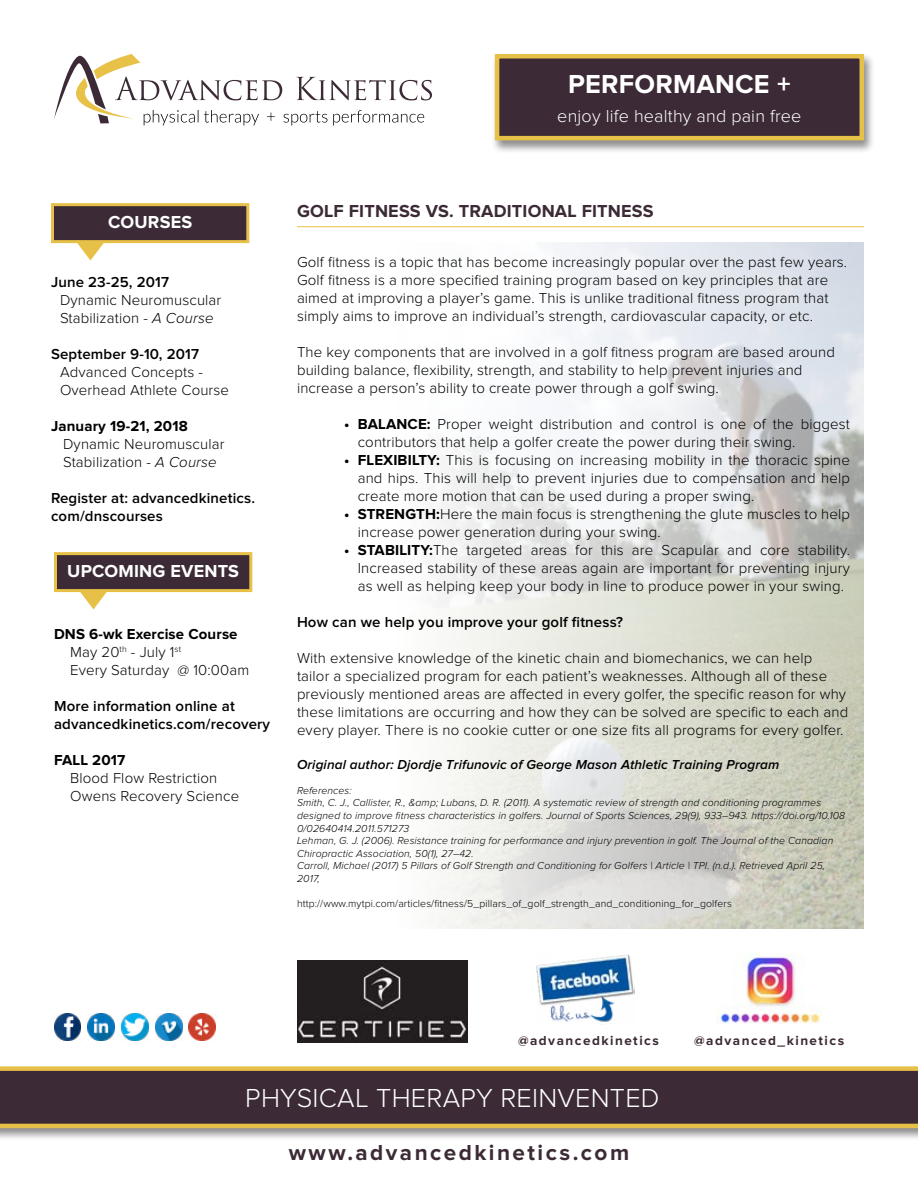
<style>
.page{position:relative;width:918px;height:1188px;background:#fff}
.page>*{position:absolute;margin:0;border:0;box-sizing:border-box;transform-origin:0 0}
.t1{font:300 27px "Proxima Nova";letter-spacing:.01em;color:#fff}
.t2{font:700 27px "Proxima Nova";letter-spacing:.01em;color:#fff}
.t3{font:700 22.5px "Proxima Nova";letter-spacing:.11em;color:#3c2b36}
.t4{font:700 18px "Proxima Nova";letter-spacing:.01em;color:#3c2b36}
.t5{font:300 18px "Proxima Nova";letter-spacing:.01em;color:#fff}
.t6{font:700 18px "Proxima Nova";letter-spacing:.01em;color:#fff}
.t7{font:300 15px/18px "Proxima Nova";letter-spacing:.01em;color:#000}
.t8{font:600 15px/18px "Proxima Nova";letter-spacing:.01em;color:#000}
.t9{font:700 15px "Proxima Nova";letter-spacing:.01em;color:#000}
.t10{font:italic 600 13.5px "Proxima Nova";letter-spacing:.01em;color:#000}
.t11{font:700 13.5px "Proxima Nova";letter-spacing:.11em;color:#3c2b36}
.t12{font:italic 300 10.5px/12.6px "Proxima Nova";letter-spacing:.01em;color:#000}
.t13{font:300 10.5px "Proxima Nova";letter-spacing:.01em;color:#000}
.s1{font-style:italic}
.s2{font-weight:700}
</style>
<div class="page">
<img style="left:437px;top:243px;width:427px;height:686px">
<div style="left:491px;top:53px;width:383px;height:100px;background:#000;opacity:.45"></div>
<div style="left:495px;top:54px;width:369px;height:86px;background:#3c2b36;border:4px solid #e7c047"></div>
<svg style="left:54px;top:54px;width:378px;height:71px"></svg>
<hr style="left:297px;top:226px;width:567px;height:1px;background:#e7c047">
<div style="left:54px;top:552px;width:198px;height:40px;background:#3c2b36;border:3px solid #e7c047"></div>
<svg style="left:79px;top:590px;width:29px;height:19px"></svg>
<div style="left:0;top:1066px;width:918px;height:75px;background:#000;opacity:.45"></div>
<svg style="left:0;top:1066px;width:918px;height:62px"></svg>
<img style="left:54px;top:1014px;width:27px;height:27px">
<img style="left:88px;top:1014px;width:27px;height:27px">
<img style="left:122px;top:1014px;width:26px;height:27px">
<img style="left:155px;top:1014px;width:27px;height:27px">
<img style="left:189px;top:1014px;width:27px;height:27px">
<div style="left:51px;top:203px;width:198px;height:40px;background:#3c2b36;border:3px solid #e7c047"></div>
<svg style="left:76px;top:241px;width:29px;height:19px"></svg>
<img style="left:297px;top:961px;width:171px;height:81px">
<img style="left:718px;top:953px;width:102px;height:71px">
<img style="left:536px;top:954px;width:99px;height:71px">
<h1 class="t2" style="left:568px;top:72px;width:224px">PERFORMANCE +</h1>
<p class="t5" style="left:557px;top:106px;width:246px">enjoy life healthy and pain free</p>
<p class="t6" style="left:108px;top:214px;width:86px">COURSES</p>
<p class="t8" style="left:51px;top:274px;width:120px">June 23-25, 2017</p>
<p class="t7" style="left:60px;top:292px;width:163px">Dynamic Neuromuscular<br>Stabilization - <span class="s1">A Course</span></p>
<p class="t8" style="left:51px;top:346px;width:150px">September 9-10, 2017</p>
<p class="t7" style="left:60px;top:364px;width:171px">Advanced Concepts -<br>Overhead Athlete Course</p>
<p class="t9" style="left:51px;top:419px;width:138px">January 19-21, 2018</p>
<p class="t7" style="left:63px;top:436px;width:163px">Dynamic Neuromuscular<br>Stabilization - <span class="s1">A Course</span></p>
<p class="t8" style="left:51px;top:490px;width:206px">Register at: advancedkinetics. com/dnscourses</p>
<p class="t6" style="left:67px;top:563px;width:173px">UPCOMING EVENTS</p>
<p class="t7" style="left:70px;top:625px;width:181px;text-indent:-16px"><span class="s2">DNS 6-wk Exercise Course<br></span>May 20<sup>th</sup> - July 1<sup>st<br></sup>Every Saturday @ 10:00am</p>
<p class="t8" style="left:54px;top:698px;width:218px">More information online at advancedkinetics.com/recovery</p>
<p class="t9" style="left:54px;top:753px;width:73px">FALL 2017</p>
<p class="t7" style="left:70px;top:769px;width:171px">Blood Flow Restriction<br>Owens Recovery Science</p>
<p class="t4" style="left:297px;top:203px;width:358px">GOLF FITNESS VS. TRADITIONAL FITNESS</p>
<p class="t7" style="left:297px;top:253px;width:552px">Golf fitness is a topic that has become increasingly popular over the past few years.<br>Golf fitness is a more specified training program based on key principles that are aimed at improving a player’s game. This is unlike traditional fitness program that simply aims to improve an individual’s strength, cardiovascular capacity, or etc.</p>
<p class="t7" style="left:297px;top:343px;width:540px">The key components that are involved in a golf fitness program are based around building balance, flexibility, strength, and stability to help prevent injuries and increase a person’s ability to create power through a golf swing.</p>
<p class="t7" style="left:358px;top:415px;width:494px;text-indent:-14px"><span class="s2">• BALANCE:</span> Proper weight distribution and control is one of the biggest contributors that help a golfer create the power during their swing.</p>
<p class="t7" style="left:358px;top:451px;width:494px;text-align:justify;text-indent:-14px"><span class="s2">• FLEXIBILTY:</span> This is focusing on increasing mobility in the thoracic spine and hips. This will help to prevent injuries due to compensation and help create more motion that can be used during a proper swing.</p>
<p class="t7" style="left:358px;top:505px;width:494px;text-indent:-14px"><span class="s2">• STRENGTH:</span>Here the main focus is strengthening the glute muscles to help increase power generation during your swing.</p>
<p class="t7" style="left:358px;top:541px;width:494px;text-align:justify;text-indent:-14px"><span class="s2">• STABILITY:</span>The targeted areas for this are Scapular and core stability.<br>Increased stability of these areas again are important for preventing injury as well as helping keep your body in line to produce power in your swing.</p>
<p class="t8" style="left:297px;top:614px;width:328px">How can we help you improve your golf fitness?</p>
<p class="t7" style="left:297px;top:649px;width:553px">With extensive knowledge of the kinetic chain and biomechanics, we can help tailor a specialized program for each patient’s weaknesses. Although all of these previously mentioned areas are affected in every golfer, the specific reason for why these limitations are occurring and how they can be solved are specific to each and every player. There is no cookie cutter or one size fits all programs for every golfer.</p>
<p class="t10" style="left:297px;top:758px;width:484px">Original author: Djordje Trifunovic of George Mason Athletic Training Program</p>
<p class="t12" style="left:297px;top:784px;width:550px">References:<br>Smith, C. J., Callister, R., &amp;amp; Lubans, D. R. (2011). A systematic review of strength and conditioning programmes designed to improve fitness characteristics in golfers. Journal of Sports Sciences, 29(9), 933–943. https://doi.org/10.108<br>0/02640414.2011.571273<br>Lehman, G. J. (2006). Resistance training for performance and injury prevention in golf. The Journal of the Canadian Chiropractic Association, 50(1), 27–42.<br>Carroll, Michael (2017) 5 Pillars of Golf Strength and Conditioning for Golfers | Article | TPI. (n.d.). Retrieved April 25, 2017,</p>
<p class="t13" style="left:297px;top:898px;width:436px">http://www.mytpi.com/articles/fitness/5_pillars_of_golf_strength_and_conditioning_for_golfers</p>
<p class="t11" style="left:518px;top:1034px;width:142px">@advancedkinetics</p>
<p class="t11" style="left:694px;top:1034px;width:151px">@advanced_kinetics</p>
<h1 class="t1" style="left:245px;top:1082px;width:416px">PHYSICAL THERAPY REINVENTED</h1>
<h2 class="t3" style="left:289px;top:1143px;width:342px">www.advancedkinetics.com</h2>
</div>
